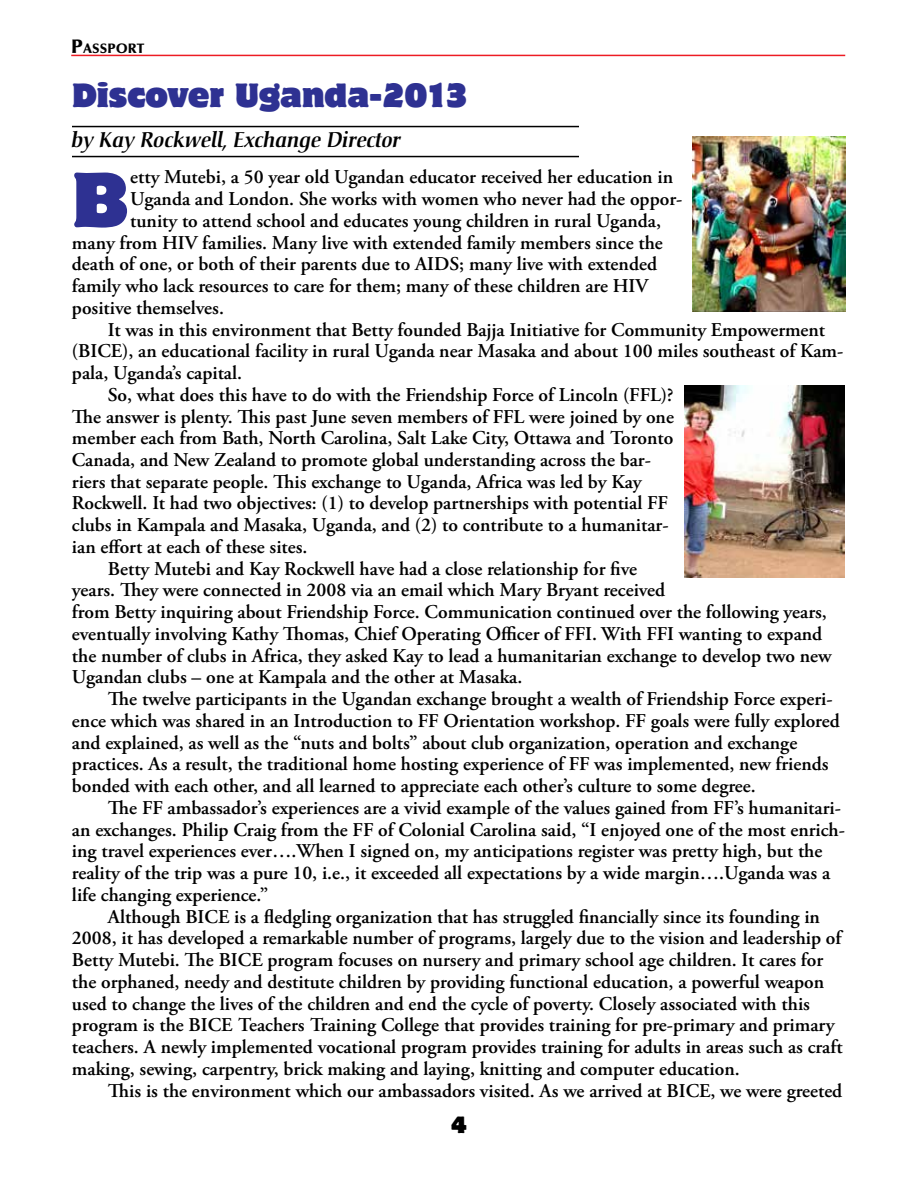
<style>
.page{position:relative;width:918px;height:1188px;background:#fff}
.page>*{position:absolute;margin:0;border:0;box-sizing:border-box;transform-origin:0 0}
.t1{font:69.15px "Motter Corpus Std";color:#2e3192}
.t2{font:30px "Motter Corpus Std";color:#2e3192}
.t3{font:italic 500 21px "Christiana";color:#000}
.t4{font:21px "Motter Corpus Std";color:#000}
.t5{font:600 19.5px "Adobe Garamond Pro";color:#000}
.t6{font:900 13.65px "Optima LT Std";color:#000}
.s1{font-size:19.5px}
</style>
<div class="page">
<hr style="left:71px;top:55px;width:774px;height:1px;background:#ed1c24">
<hr style="left:72px;top:126px;width:507px;height:1px;background:#000">
<hr style="left:72px;top:156px;width:507px;height:1px;background:#000">
<img style="left:693px;top:137px;width:153px;height:174px">
<img style="left:684px;top:385px;width:161px;height:192px">
<p class="t6" style="left:71px;top:41px;width:75px"><span class="s1">P</span>ASSPORT</p>
<h2 class="t2" style="left:72px;top:76px;width:397px">Discover Uganda-2013</h2>
<p class="t3" style="left:72px;top:127px;width:331px">by Kay Rockwell, Exchange Director</p>
<h1 class="t1" style="left:72px;top:155px;width:58px">B</h1>
<p class="t5" style="left:130px;top:166px;width:544px">etty Mutebi, a 50 year old Ugandan educator received her education in</p>
<p class="t5" style="left:130px;top:188px;width:554px">Uganda and London. She works with women who never had the oppor-</p>
<p class="t5" style="left:130px;top:209px;width:532px">tunity to attend school and educates young children in rural Uganda,</p>
<p class="t5" style="left:72px;top:231px;width:592px">many from HIV families. Many live with extended family members since the</p>
<p class="t5" style="left:72px;top:253px;width:587px">death of one, or both of their parents due to AIDS; many live with extended</p>
<p class="t5" style="left:72px;top:275px;width:578px">family who lack resources to care for them; many of these children are HIV</p>
<p class="t5" style="left:72px;top:296px;width:153px">positive themselves.</p>
<p class="t5" style="left:108px;top:318px;width:719px">It was in this environment that Betty founded Bajja Initiative for Community Empowerment</p>
<p class="t5" style="left:72px;top:340px;width:773px">(BICE), an educational facility in rural Uganda near Masaka and about 100 miles southeast of Kam-</p>
<p class="t5" style="left:72px;top:362px;width:172px">pala, Uganda’s capital.</p>
<p class="t5" style="left:108px;top:383px;width:567px">So, what does this have to do with the Friendship Force of Lincoln (FFL)?</p>
<p class="t5" style="left:72px;top:405px;width:604px">The answer is plenty. This past June seven members of FFL were joined by one</p>
<p class="t5" style="left:72px;top:427px;width:603px">member each from Bath, North Carolina, Salt Lake City, Ottawa and Toronto</p>
<p class="t5" style="left:72px;top:449px;width:581px">Canada, and New Zealand to promote global understanding across the bar-</p>
<p class="t5" style="left:72px;top:470px;width:571px">riers that separate people. This exchange to Uganda, Africa was led by Kay</p>
<p class="t5" style="left:72px;top:492px;width:597px">Rockwell. It had two objectives: (1) to develop partnerships with potential FF</p>
<p class="t5" style="left:72px;top:514px;width:598px">clubs in Kampala and Masaka, Uganda, and (2) to contribute to a humanitar-</p>
<p class="t5" style="left:72px;top:536px;width:237px">ian effort at each of these sites.</p>
<p class="t5" style="left:108px;top:557px;width:531px">Betty Mutebi and Kay Rockwell have had a close relationship for five</p>
<p class="t5" style="left:72px;top:579px;width:595px">years. They were connected in 2008 via an email which Mary Bryant received</p>
<p class="t5" style="left:72px;top:601px;width:756px">from Betty inquiring about Friendship Force. Communication continued over the following years,</p>
<p class="t5" style="left:72px;top:623px;width:752px">eventually involving Kathy Thomas, Chief Operating Officer of FFI. With FFI wanting to expand</p>
<p class="t5" style="left:72px;top:644px;width:761px">the number of clubs in Africa, they asked Kay to lead a humanitarian exchange to develop two new</p>
<p class="t5" style="left:72px;top:666px;width:452px">Ugandan clubs – one at Kampala and the other at Masaka.</p>
<p class="t5" style="left:108px;top:688px;width:726px">The twelve participants in the Ugandan exchange brought a wealth of Friendship Force experi-</p>
<p class="t5" style="left:72px;top:709px;width:769px">ence which was shared in an Introduction to FF Orientation workshop. FF goals were fully explored</p>
<p class="t5" style="left:72px;top:731px;width:727px">and explained, as well as the “nuts and bolts” about club organization, operation and exchange</p>
<p class="t5" style="left:72px;top:753px;width:758px">practices. As a result, the traditional home hosting experience of FF was implemented, new friends</p>
<p class="t5" style="left:72px;top:775px;width:685px">bonded with each other, and all learned to appreciate each other’s culture to some degree.</p>
<p class="t5" style="left:108px;top:796px;width:734px">The FF ambassador’s experiences are a vivid example of the values gained from FF’s humanitari-</p>
<p class="t5" style="left:72px;top:818px;width:775px">an exchanges. Philip Craig from the FF of Colonial Carolina said, “I enjoyed one of the most enrich-</p>
<p class="t5" style="left:72px;top:840px;width:752px">ing travel experiences ever….When I signed on, my anticipations register was pretty high, but the</p>
<p class="t5" style="left:72px;top:862px;width:760px">reality of the trip was a pure 10, i.e., it exceeded all expectations by a wide margin….Uganda was a</p>
<p class="t5" style="left:72px;top:883px;width:198px">life changing experience.”</p>
<p class="t5" style="left:108px;top:905px;width:714px">Although BICE is a fledgling organization that has struggled financially since its founding in</p>
<p class="t5" style="left:72px;top:927px;width:771px">2008, it has developed a remarkable number of programs, largely due to the vision and leadership of</p>
<p class="t5" style="left:72px;top:949px;width:753px">Betty Mutebi. The BICE program focuses on nursery and primary school age children. It cares for</p>
<p class="t5" style="left:72px;top:970px;width:754px">the orphaned, needy and destitute children by providing functional education, a powerful weapon</p>
<p class="t5" style="left:72px;top:992px;width:740px">used to change the lives of the children and end the cycle of poverty. Closely associated with this</p>
<p class="t5" style="left:72px;top:1014px;width:764px">program is the BICE Teachers Training College that provides training for pre-primary and primary</p>
<p class="t5" style="left:72px;top:1036px;width:772px">teachers. A newly implemented vocational program provides training for adults in areas such as craft</p>
<p class="t5" style="left:72px;top:1057px;width:669px">making, sewing, carpentry, brick making and laying, knitting and computer education.</p>
<p class="t5" style="left:108px;top:1079px;width:736px">This is the environment which our ambassadors visited. As we arrived at BICE, we were greeted</p>
<p class="t4" style="left:451px;top:1111px;width:17px">4</p>
</div>
